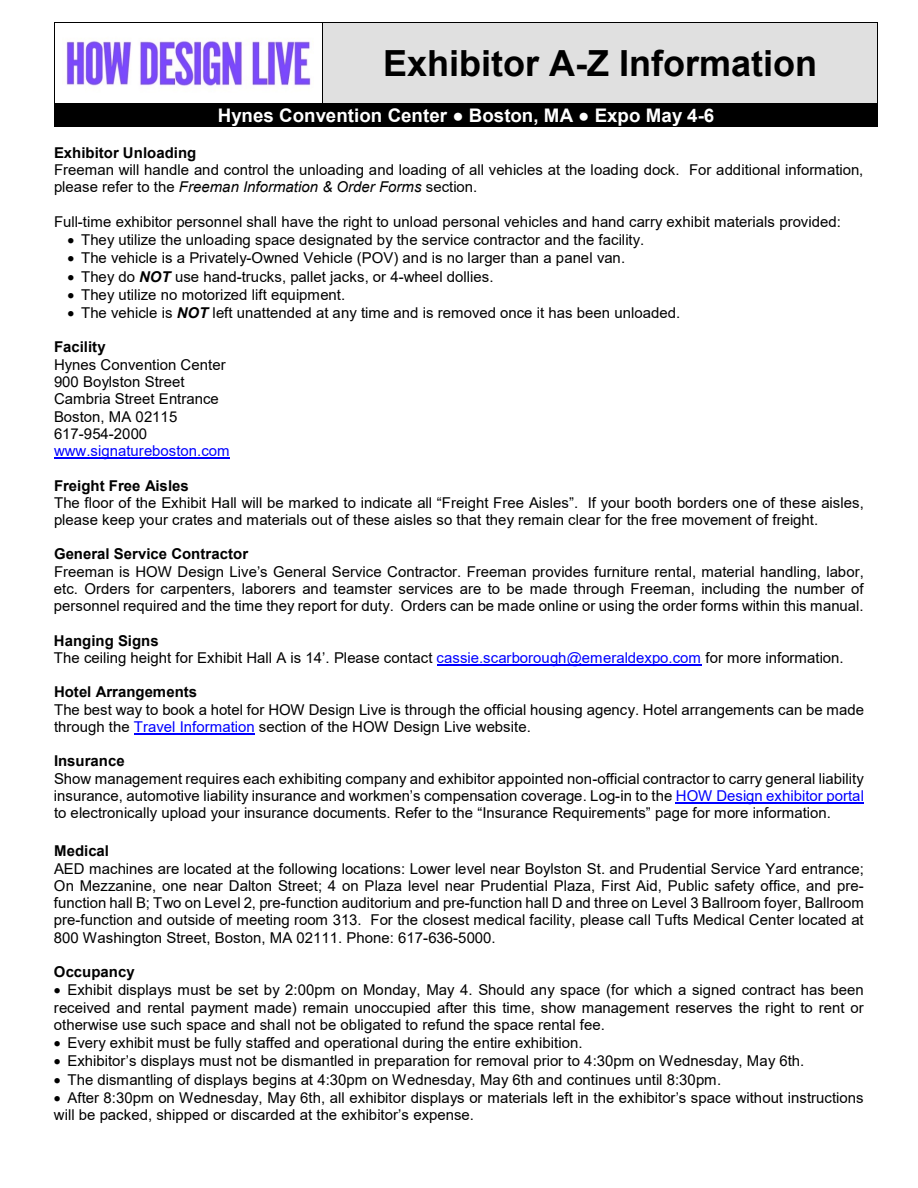
<style>
.page{position:relative;width:918px;height:1188px;background:#fff}
.page>*{position:absolute;margin:0;border:0;box-sizing:border-box;transform-origin:0 0}
.t1{font:700 36px "Arial";color:#000}
.t2{font:700 18.75px "Arial";letter-spacing:.005em;color:#fff}
.t3{font:15px/17.2px "Arial";color:#000}
.t4{font:700 15px "Arial";color:#000}
.t5{font:15px "Arial";color:#00f}
.s1{font-style:italic}
.s2{font-weight:700;font-style:italic}
.s3{color:#00f}
</style>
<div class="page">
<hr style="left:54px;top:458px;width:176px;height:1px;background:#00f">
<hr style="left:437px;top:665px;width:264px;height:1px;background:#00f">
<hr style="left:134px;top:734px;width:121px;height:1px;background:#00f">
<hr style="left:676px;top:803px;width:188px;height:1px;background:#00f">
<div style="left:323px;top:23px;width:555px;height:81px;background:#e0e0e0"></div>
<hr style="left:55px;top:22px;width:267px;height:1px;background:#000">
<hr style="left:323px;top:22px;width:555px;height:1px;background:#000">
<hr style="left:54px;top:23px;width:1px;height:81px;background:#000">
<hr style="left:322px;top:23px;width:1px;height:81px;background:#000">
<hr style="left:878px;top:23px;width:1px;height:81px;background:#000">
<div style="left:62px;top:104px;width:808px;height:22px;background:#000"></div>
<hr style="left:55px;top:104px;width:267px;height:1px;background:#000">
<hr style="left:323px;top:104px;width:555px;height:1px;background:#000">
<svg style="left:54px;top:104px;width:1px;height:23px"></svg>
<hr style="left:55px;top:126px;width:823px;height:1px;background:#000">
<img style="left:66px;top:41px;width:245px;height:45px">
<p class="t1" style="left:383px;top:38px;width:436px">Exhibitor A-Z Information</p>
<p class="t2" style="left:218px;top:102px;width:498px">Hynes Convention Center ● Boston, MA ● Expo May 4-6</p>
<h2 class="t4" style="left:54px;top:142px;width:144px">Exhibitor Unloading</h2>
<p class="t3" style="left:54px;top:161px;width:811px">Freeman will handle and control the unloading and loading of all vehicles at the loading dock. For additional information, please refer to the <span class="s1">Freeman Information &amp; Order Forms</span> section.</p>
<p class="t3" style="left:54px;top:213px;width:788px">Full-time exhibitor personnel shall have the right to unload personal vehicles and hand carry exhibit materials provided:</p>
<p class="t3" style="left:68px;top:231px;width:578px">• They utilize the unloading space designated by the service contractor and the facility.</p>
<p class="t3" style="left:68px;top:249px;width:559px">• The vehicle is a Privately-Owned Vehicle (POV) and is no larger than a panel van.</p>
<p class="t3" style="left:68px;top:268px;width:428px">• They do <span class="s2">NOT</span> use hand-trucks, pallet jacks, or 4-wheel dollies.</p>
<p class="t3" style="left:68px;top:286px;width:279px">• They utilize no motorized lift equipment.</p>
<p class="t3" style="left:68px;top:304px;width:614px">• The vehicle is <span class="s2">NOT</span> left unattended at any time and is removed once it has been unloaded.</p>
<p class="t4" style="left:54px;top:337px;width:53px">Facility</p>
<p class="t3" style="left:54px;top:356px;width:173px">Hynes Convention Center<br>900 Boylston Street</p>
<p class="t3" style="left:54px;top:390px;width:166px">Cambria Street Entrance</p>
<p class="t3" style="left:54px;top:408px;width:125px">Boston, MA 02115</p>
<p class="t3" style="left:54px;top:425px;width:95px">617-954-2000</p>
<p class="t5" style="left:54px;top:441px;width:177px">www.signatureboston.com</p>
<p class="t4" style="left:54px;top:475px;width:136px">Freight Free Aisles</p>
<p class="t3" style="left:54px;top:494px;width:811px">The floor of the Exhibit Hall will be marked to indicate all “Freight Free Aisles”. If your booth borders one of these aisles, please keep your crates and materials out of these aisles so that they remain clear for the free movement of freight.</p>
<h2 class="t4" style="left:54px;top:544px;width:196px">General Service Contractor</h2>
<p class="t3" style="left:54px;top:563px;width:811px;text-align:justify">Freeman is HOW Design Live’s General Service Contractor. Freeman provides furniture rental, material handling, labor, etc. Orders for carpenters, laborers and teamster services are to be made through Freeman, including the number of personnel required and the time they report for duty. Orders can be made online or using the order forms within this manual.</p>
<p class="t4" style="left:54px;top:630px;width:106px">Hanging Signs</p>
<p class="t3" style="left:54px;top:649px;width:791px">The ceiling height for Exhibit Hall A is 14’. Please contact <span class="s3">cassie.scarborough@emeraldexpo.com</span> for more information.</p>
<p class="t4" style="left:54px;top:681px;width:145px">Hotel Arrangements</p>
<p class="t3" style="left:54px;top:701px;width:812px">The best way to book a hotel for HOW Design Live is through the official housing agency. Hotel arrangements can be made through the <span class="s3">Travel Information</span> section of the HOW Design Live website.</p>
<p class="t4" style="left:54px;top:751px;width:72px">Insurance</p>
<p class="t3" style="left:54px;top:770px;width:812px;text-align:justify">Show management requires each exhibiting company and exhibitor appointed non-official contractor to carry general liability insurance, automotive liability insurance and workmen’s compensation coverage. Log-in to the <span class="s3">HOW Design exhibitor portal </span>to electronically upload your insurance documents. Refer to the “Insurance Requirements” page for more information.</p>
<p class="t4" style="left:54px;top:840px;width:57px">Medical</p>
<p class="t3" style="left:54px;top:860px;width:811px;text-align:justify">AED machines are located at the following locations: Lower level near Boylston St. and Prudential Service Yard entrance; On Mezzanine, one near Dalton Street; 4 on Plaza level near Prudential Plaza, First Aid, Public safety office, and pre&shy;function hall B; Two on Level 2, pre-function auditorium and pre-function hall D and three on Level 3 Ballroom foyer, Ballroom pre-function and outside of meeting room 313. For the closest medical facility, please call Tufts Medical Center located at 800 Washington Street, Boston, MA 02111. Phone: 617-636-5000.</p>
<p class="t4" style="left:54px;top:961px;width:82px">Occupancy</p>
<p class="t3" style="left:54px;top:981px;width:811px;text-align:justify">• Exhibit displays must be set by 2:00pm on Monday, May 4. Should any space (for which a signed contract has been received and rental payment made) remain unoccupied after this time, show management reserves the right to rent or otherwise use such space and shall not be obligated to refund the space rental fee.</p>
<p class="t3" style="left:54px;top:1034px;width:530px">• Every exhibit must be fully staffed and operational during the entire exhibition.</p>
<p class="t3" style="left:54px;top:1052px;width:752px">• Exhibitor’s displays must not be dismantled in preparation for removal prior to 4:30pm on Wednesday, May 6th.</p>
<p class="t3" style="left:54px;top:1071px;width:669px">• The dismantling of displays begins at 4:30pm on Wednesday, May 6th and continues until 8:30pm.</p>
<p class="t3" style="left:54px;top:1089px;width:811px">• After 8:30pm on Wednesday, May 6th, all exhibitor displays or materials left in the exhibitor’s space without instructions will be packed, shipped or discarded at the exhibitor’s expense.</p>
</div>
